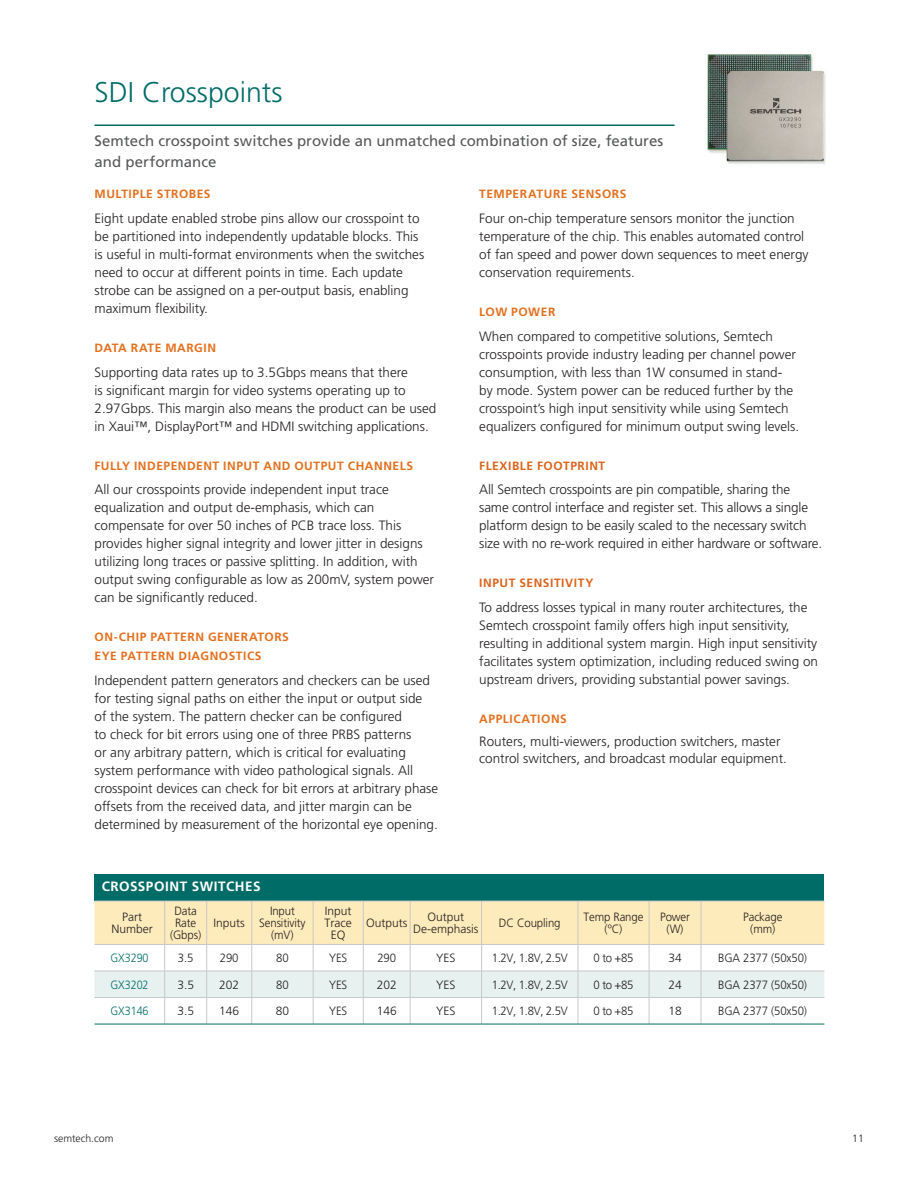
<style>
.page{position:relative;width:918px;height:1188px;background:#fff}
.page>*{position:absolute;margin:0;border:0;box-sizing:border-box;transform-origin:0 0}
._01_Orange_Large_Hea{font:300 28.5px "Frutiger LT";color:#006c67}
.Callout{font:15px/21px "Frutiger LT";color:#57585a}
.Body_paragraph_Fruti{font:300 13.5px/18px "Frutiger LT";color:#231f20}
.Orange_paragraph_tit{font:700 13.5px "Frutiger LT";letter-spacing:.04em;color:#fff}
.Table-Body{font:300 12px/12px "Frutiger LT";letter-spacing:-.01em;color:#231f20;text-align:center;scale:.95 1}
.orange_header{font:700 12px/18.8px "Frutiger LT";letter-spacing:.045em;color:#e4701e}
.Table-Body-2{font:300 12px/12px "Frutiger LT";letter-spacing:-.01em;color:#231f20;text-align:center}
.orange_header-2{font:700 12px "Frutiger LT";letter-spacing:.045em;color:#dc641c}
.Table-Inside_Black_H{font:300 12px "Frutiger LT";letter-spacing:-.005em;color:#006c67;scale:.9 1}
.t1{font:300 10.5px "Frutiger LT";color:#231f20}
</style>
<div class="page">
<img style="left:707px;top:54px;width:119px;height:110px">
<div style="left:94px;top:874px;width:730px;height:27px;background:#006c67"></div>
<svg style="left:94px;top:902px;width:730px;height:122px"></svg>
<hr style="left:94px;top:901px;width:71px;height:1px;background:#c7c8ca">
<hr style="left:165px;top:901px;width:42px;height:1px;background:#c7c8ca">
<hr style="left:207px;top:901px;width:45px;height:1px;background:#c7c8ca">
<hr style="left:252px;top:901px;width:61px;height:1px;background:#c7c8ca">
<hr style="left:313px;top:901px;width:50px;height:1px;background:#c7c8ca">
<hr style="left:363px;top:901px;width:47px;height:1px;background:#c7c8ca">
<hr style="left:410px;top:901px;width:72px;height:1px;background:#c7c8ca">
<hr style="left:482px;top:901px;width:96px;height:1px;background:#c7c8ca">
<hr style="left:578px;top:901px;width:71px;height:1px;background:#c7c8ca">
<hr style="left:649px;top:901px;width:52px;height:1px;background:#c7c8ca">
<hr style="left:701px;top:901px;width:123px;height:1px;background:#c7c8ca">
<hr style="left:94px;top:1024px;width:71px;height:1px;background:#006c67">
<hr style="left:165px;top:1024px;width:42px;height:1px;background:#006c67">
<hr style="left:207px;top:1024px;width:45px;height:1px;background:#006c67">
<hr style="left:252px;top:1024px;width:61px;height:1px;background:#006c67">
<hr style="left:313px;top:1024px;width:50px;height:1px;background:#006c67">
<hr style="left:363px;top:1024px;width:47px;height:1px;background:#006c67">
<hr style="left:410px;top:1024px;width:72px;height:1px;background:#006c67">
<hr style="left:482px;top:1024px;width:96px;height:1px;background:#006c67">
<hr style="left:578px;top:1024px;width:71px;height:1px;background:#006c67">
<hr style="left:649px;top:1024px;width:52px;height:1px;background:#006c67">
<hr style="left:701px;top:1024px;width:123px;height:1px;background:#006c67">
<hr style="left:94px;top:124px;width:581px;height:2px;background:#006c67">
<p class="_01_Orange_Large_Hea" style="left:94px;top:76px;width:189px">SDI Crosspoints</p>
<p class="Callout" style="left:94px;top:131px;width:570px">Semtech crosspoint switches provide an unmatched combination of size, features and performance</p>
<p class="orange_header" style="left:94px;top:185px;width:117px">MULTIPLE STROBES</p>
<p class="Body_paragraph_Fruti" style="left:94px;top:209px;width:331px">Eight update enabled strobe pins allow our crosspoint to be partitioned into independently updatable blocks. This is useful in multi-format environments when the switches need to occur at different points in time. Each update strobe can be assigned on a per-output basis, enabling maximum flexibility.</p>
<p class="orange_header" style="left:94px;top:338px;width:123px">DATA RATE MARGIN</p>
<p class="Body_paragraph_Fruti" style="left:94px;top:363px;width:343px">Supporting data rates up to 3.5Gbps means that there<br>is significant margin for video systems operating up to 2.97Gbps. This margin also means the product can be used in Xaui™, DisplayPort™ and HDMI switching applications.</p>
<p class="orange_header" style="left:94px;top:456px;width:320px">FULLY INDEPENDENT INPUT AND OUTPUT CHANNELS</p>
<p class="Body_paragraph_Fruti" style="left:94px;top:481px;width:341px">All our crosspoints provide independent input trace equalization and output de-emphasis, which can compensate for over 50 inches of PCB trace loss. This provides higher signal integrity and lower jitter in designs utilizing long traces or passive splitting. In addition, with output swing configurable as low as 200mV, system power can be significantly reduced.</p>
<p class="orange_header" style="left:94px;top:628px;width:196px">ON-CHIP PATTERN GENERATORS<br>EYE PATTERN DIAGNOSTICS</p>
<p class="Body_paragraph_Fruti" style="left:94px;top:671px;width:345px">Independent pattern generators and checkers can be used for testing signal paths on either the input or output side<br>of the system. The pattern checker can be configured<br>to check for bit errors using one of three PRBS patterns<br>or any arbitrary pattern, which is critical for evaluating system performance with video pathological signals. All crosspoint devices can check for bit errors at arbitrary phase offsets from the received data, and jitter margin can be determined by measurement of the horizontal eye opening.</p>
<p class="orange_header" style="left:479px;top:185px;width:149px">TEMPERATURE SENSORS</p>
<p class="Body_paragraph_Fruti" style="left:479px;top:209px;width:331px">Four on-chip temperature sensors monitor the junction temperature of the chip. This enables automated control of fan speed and power down sequences to meet energy conservation requirements.</p>
<p class="orange_header" style="left:479px;top:302px;width:78px">LOW POWER</p>
<p class="Body_paragraph_Fruti" style="left:479px;top:327px;width:322px">When compared to competitive solutions, Semtech crosspoints provide industry leading per channel power consumption, with less than 1W consumed in stand-<br>by mode. System power can be reduced further by the crosspoint’s high input sensitivity while using Semtech equalizers configured for minimum output swing levels.</p>
<p class="orange_header-2" style="left:479px;top:458px;width:128px">FLEXIBLE FOOTPRINT</p>
<p class="Body_paragraph_Fruti" style="left:479px;top:481px;width:344px">All Semtech crosspoints are pin compatible, sharing the same control interface and register set. This allows a single platform design to be easily scaled to the necessary switch size with no re-work required in either hardware or software.</p>
<p class="orange_header-2" style="left:479px;top:576px;width:116px">INPUT SENSITIVITY</p>
<p class="Body_paragraph_Fruti" style="left:479px;top:599px;width:340px">To address losses typical in many router architectures, the Semtech crosspoint family offers high input sensitivity, resulting in additional system margin. High input sensitivity facilitates system optimization, including reduced swing on upstream drivers, providing substantial power savings.</p>
<p class="orange_header" style="left:479px;top:710px;width:89px">APPLICATIONS</p>
<p class="Body_paragraph_Fruti" style="left:479px;top:734px;width:309px;line-height:16.5px">Routers, multi-viewers, production switchers, master control switchers, and broadcast modular equipment.</p>
<p class="Orange_paragraph_tit" style="left:102px;top:879px;width:160px">CROSSPOINT SWITCHES</p>
<p class="Table-Body-2" style="left:112px;top:911px;width:43px">Part<br>Number</p>
<p class="Table-Body" style="left:170px;top:905px;width:34px">Data<br>Rate (Gbps)</p>
<p class="Table-Body" style="left:270px;top:905px;width:28px">Input</p>
<p class="Table-Body" style="left:259px;top:917px;width:50px">Sensitivity (mV)</p>
<p class="Table-Body-2" style="left:214px;top:917px;width:33px">Inputs</p>
<p class="Table-Body-2" style="left:325px;top:905px;width:29px;text-align:left">Input<br>Trace</p>
<p class="Table-Body-2" style="left:331px;top:929px;width:16px">EQ</p>
<p class="Table-Body-2" style="left:366px;top:917px;width:43px">Outputs</p>
<p class="Table-Body-2" style="left:413px;top:911px;width:67px">Output<br>De-emphasis</p>
<p class="Table-Body" style="left:499px;top:917px;width:66px">DC Coupling</p>
<p class="Table-Body" style="left:584px;top:911px;width:64px">Temp Range</p>
<p class="Table-Body" style="left:605px;top:923px;width:20px">(ºC)</p>
<p class="Table-Body" style="left:660px;top:911px;width:33px">Power</p>
<p class="Table-Body" style="left:667px;top:923px;width:19px">(W)</p>
<p class="Table-Body" style="left:743px;top:911px;width:43px">Package (mm)</p>
<p class="Table-Inside_Black_H" style="left:111px;top:951px;width:44px">GX3290</p>
<p class="Table-Body" style="left:178px;top:952px;width:18px">3.5</p>
<p class="Table-Body" style="left:220px;top:952px;width:21px">290</p>
<p class="Table-Body" style="left:276px;top:952px;width:15px">80</p>
<p class="Table-Body" style="left:329px;top:952px;width:21px">YES</p>
<p class="Table-Body" style="left:377px;top:952px;width:21px">290</p>
<p class="Table-Body-2" style="left:436px;top:952px;width:21px">YES</p>
<p class="Table-Body" style="left:492px;top:952px;width:81px">1.2V, 1.8V, 2.5V</p>
<p class="Table-Body" style="left:594px;top:952px;width:44px">0 to +85</p>
<p class="Table-Body-2" style="left:668px;top:952px;width:15px">34</p>
<p class="Table-Body" style="left:718px;top:952px;width:95px">BGA 2377 (50x50)</p>
<p class="Table-Inside_Black_H" style="left:111px;top:978px;width:44px">GX3202</p>
<p class="Table-Body-2" style="left:177px;top:979px;width:18px">3.5</p>
<p class="Table-Body-2" style="left:219px;top:979px;width:22px">202</p>
<p class="Table-Body" style="left:276px;top:979px;width:15px">80</p>
<p class="Table-Body" style="left:329px;top:979px;width:21px">YES</p>
<p class="Table-Body-2" style="left:377px;top:979px;width:22px">202</p>
<p class="Table-Body-2" style="left:436px;top:979px;width:21px">YES</p>
<p class="Table-Body" style="left:492px;top:979px;width:81px">1.2V, 1.8V, 2.5V</p>
<p class="Table-Body" style="left:594px;top:979px;width:44px">0 to +85</p>
<p class="Table-Body-2" style="left:668px;top:979px;width:15px">24</p>
<p class="Table-Body" style="left:718px;top:979px;width:95px">BGA 2377 (50x50)</p>
<p class="Table-Inside_Black_H" style="left:111px;top:1004px;width:44px">GX3146</p>
<p class="Table-Body-2" style="left:177px;top:1005px;width:18px">3.5</p>
<p class="Table-Body-2" style="left:219px;top:1005px;width:22px">146</p>
<p class="Table-Body-2" style="left:276px;top:1005px;width:15px">80</p>
<p class="Table-Body" style="left:329px;top:1005px;width:21px">YES</p>
<p class="Table-Body-2" style="left:377px;top:1005px;width:22px">146</p>
<p class="Table-Body-2" style="left:436px;top:1005px;width:21px">YES</p>
<p class="Table-Body" style="left:492px;top:1005px;width:81px">1.2V, 1.8V, 2.5V</p>
<p class="Table-Body" style="left:594px;top:1005px;width:44px">0 to +85</p>
<p class="Table-Body-2" style="left:668px;top:1005px;width:15px">18</p>
<p class="Table-Body" style="left:718px;top:1005px;width:95px">BGA 2377 (50x50)</p>
<p class="t1" style="left:54px;top:1132px;width:61px">semtech.com</p>
<p class="t1" style="left:852px;top:1132px;width:13px">11</p>
</div>
